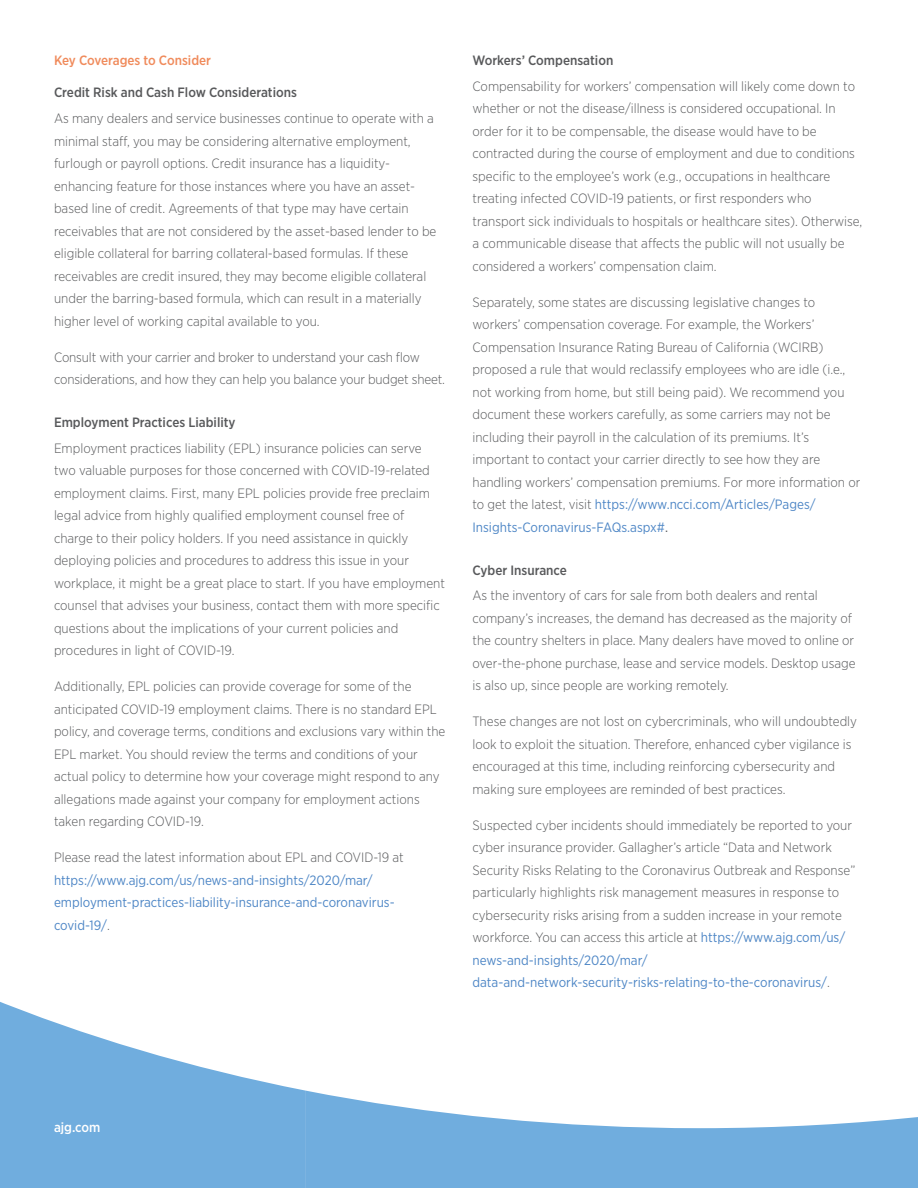
<style>
.page{position:relative;width:918px;height:1188px;background:#fff}
.page>*{position:absolute;margin:0;border:0;box-sizing:border-box;transform-origin:0 0}
.Body_Text{font:300 13.5px/22.5px "Gotham Narrow";color:#58595b}
.Body_Text-2{font:13.5px/22.5px "Gotham Narrow";color:#4f87c6}
.SubHeader{font:500 13.5px "Gotham Narrow";color:#58595b}
.SubHeader1{font:500 13.5px "Gotham Narrow";color:#f08b5c}
.t1{font:500 13.5px "Gotham Narrow";color:#fff}
.s1{font-weight:300;color:#58595b}
.s2{font-weight:400;color:#4f87c6}
.s3{font-weight:400}
</style>
<div class="page">
<svg style="left:0;top:1002px;width:918px;height:186px"></svg>
<p class="SubHeader1" style="left:54px;top:52px;width:159px">Key Coverages to Consider</p>
<p class="SubHeader" style="left:54px;top:84px;width:244px">Credit Risk and Cash Flow Considerations</p>
<p class="Body_Text" style="left:54px;top:107px;width:384px">As many dealers and service businesses continue to operate with a minimal staff, you may be considering alternative employment, furlough or payroll options. Credit insurance has a liquidity&shy;enhancing feature for those instances where you have an asset&shy;based line of credit. Agreements of that type may have certain receivables that are not considered by the asset-based lender to be eligible collateral for barring collateral-based formulas. If these receivables are credit insured, they may become eligible collateral under the barring-based formula, which can result in a materially higher level of working capital available to you.</p>
<p class="Body_Text" style="left:54px;top:345px;width:393px">Consult with your carrier and broker to understand your cash flow considerations, and how they can help you balance your budget sheet.</p>
<p class="SubHeader" style="left:54px;top:414px;width:183px">Employment Practices Liability</p>
<p class="Body_Text" style="left:54px;top:436px;width:393px">Employment practices liability (EPL) insurance policies can serve two valuable purposes for those concerned with COVID-19-related employment claims. First, many EPL policies provide free preclaim legal advice from highly qualified employment counsel free of charge to their policy holders. If you need assistance in quickly deploying policies and procedures to address this issue in your workplace, it might be a great place to start. If you have employment counsel that advises your business, contact them with more specific questions about the implications of your current policies and procedures in light of COVID-19.</p>
<p class="Body_Text" style="left:54px;top:675px;width:393px">Additionally, EPL policies can provide coverage for some of the anticipated COVID-19 employment claims. There is no standard EPL policy, and coverage terms, conditions and exclusions vary within the EPL market. You should review the terms and conditions of your actual policy to determine how your coverage might respond to any allegations made against your company for employment actions taken regarding COVID-19.</p>
<p class="Body_Text-2" style="left:54px;top:846px;width:351px"><span class="s1">Please read the latest information about EPL and COVID-19 at </span>https://www.ajg.com/us/news-and-insights/2020/mar/ employment-practices-liability-insurance-and-coronavirus&shy;covid-19/<span class="s1">.</span></p>
<p class="SubHeader" style="left:472px;top:52px;width:142px">Workers’ Compensation</p>
<p class="Body_Text" style="left:472px;top:74px;width:391px">Compensability for workers’ compensation will likely come down to whether or not the disease/illness is considered occupational. In order for it to be compensable, the disease would have to be contracted during the course of employment and due to conditions specific to the employee’s work (e.g., occupations in healthcare treating infected COVID-19 patients, or first responders who transport sick individuals to hospitals or healthcare sites). Otherwise, a communicable disease that affects the public will not usually be considered a workers’ compensation claim.</p>
<p class="Body_Text" style="left:472px;top:290px;width:389px">Separately, some states are discussing legislative changes to workers’ compensation coverage. For example, the Workers’ Compensation Insurance Rating Bureau of California (WCIRB) proposed a rule that would reclassify employees who are idle (i.e., not working from home, but still being paid). We recommend you document these workers carefully, as some carriers may not be including their payroll in the calculation of its premiums. It’s important to contact your carrier directly to see how they are handling workers’ compensation premiums. For more information or to get the latest, visit <span class="s2">https://www.ncci.com/Articles/Pages/ Insights-Coronavirus-FAQs.aspx#</span><span class="s3">.</span></p>
<p class="SubHeader" style="left:472px;top:561px;width:96px">Cyber Insurance</p>
<p class="Body_Text" style="left:472px;top:584px;width:385px">As the inventory of cars for sale from both dealers and rental company’s increases, the demand has decreased as the majority of the country shelters in place. Many dealers have moved to online or over-the-phone purchase, lease and service models. Desktop usage is also up, since people are working remotely.</p>
<p class="Body_Text" style="left:472px;top:710px;width:386px">These changes are not lost on cybercriminals, who will undoubtedly look to exploit the situation. Therefore, enhanced cyber vigilance is encouraged at this time, including reinforcing cybersecurity and making sure employees are reminded of best practices.</p>
<p class="Body_Text" style="left:472px;top:814px;width:384px">Suspected cyber incidents should immediately be reported to your cyber insurance provider. Gallagher’s article “Data and Network Security Risks Relating to the Coronavirus Outbreak and Response” particularly highlights risk management measures in response to cybersecurity risks arising from a sudden increase in your remote workforce. You can access this article at <span class="s2">https://www.ajg.com/us/ news-and-insights/2020/mar/ data-and-network-security-risks-relating-to-the-coronavirus/</span>.</p>
<p class="t1" style="left:54px;top:1119px;width:48px">ajg.com</p>
</div>
